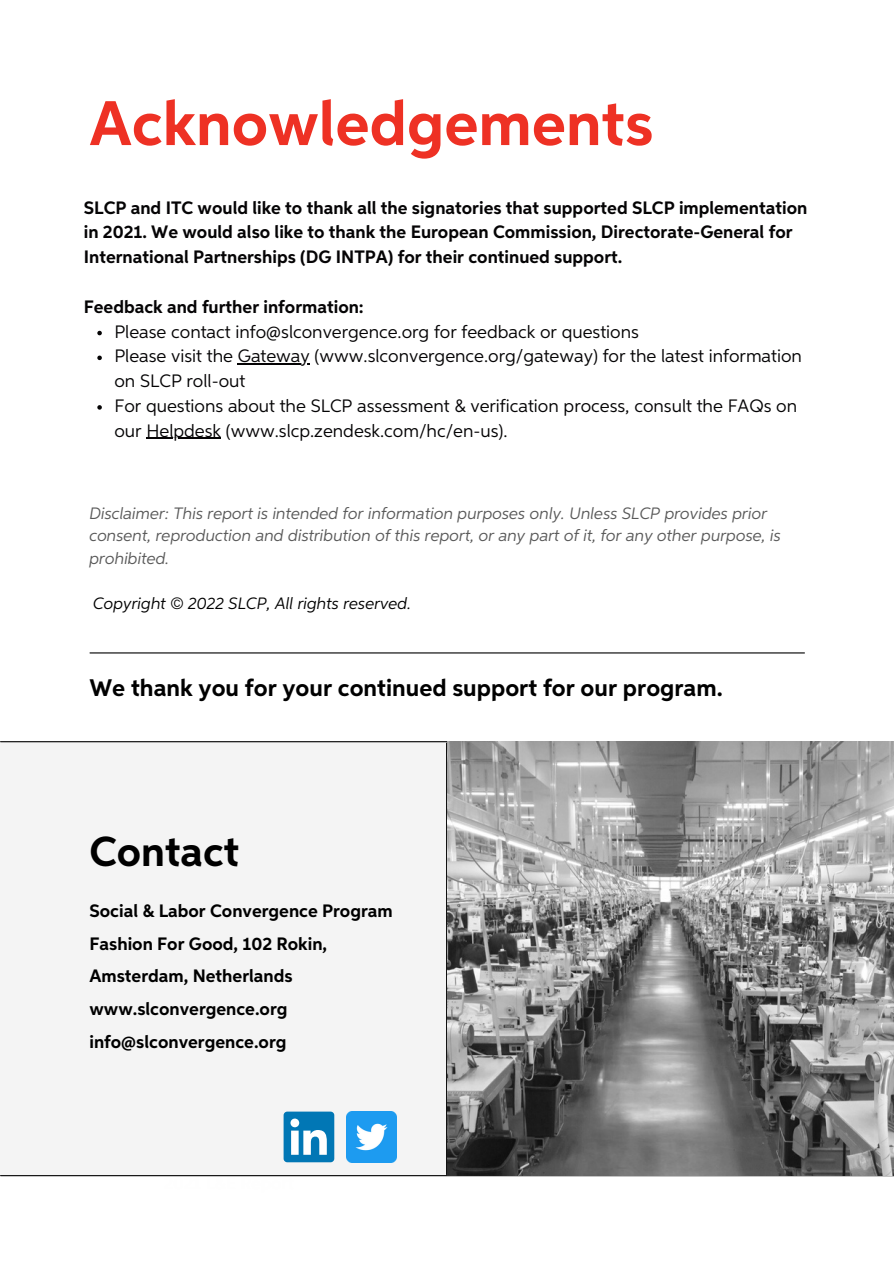
<style>
.page{position:relative;width:894px;height:1264px;background:#fff}
.page>*{position:absolute;margin:0;border:0;box-sizing:border-box;transform-origin:0 0}
.t1{font:700 63px "Aspira";color:#ee3124}
.t2{font:700 42px "Aspira";color:#000}
.t3{font:700 24px "Aspira";color:#000}
.t4{font:18px/24.8px "Aspira";color:#050405}
.t5{font:700 18px/24.8px "Aspira";color:#050405}
.t6{font:700 18px/32.7px "Aspira";color:#000}
.t7{font:italic 16.5px/22.5px "Aspira";color:#595959}
.t8{font:italic 16.5px "Aspira";color:#000}
</style>
<div class="page">
<div style="left:0;top:742px;width:446px;height:433px;background:#f4f4f4"></div>
<hr style="left:1px;top:741px;width:892px;height:1px;background:#000">
<hr style="left:1px;top:1175px;width:892px;height:1px;background:#000">
<hr style="left:446px;top:743px;width:1px;height:431px;background:#000">
<hr style="left:90px;top:652px;width:714px;height:1px;background:#000">
<img style="left:346px;top:1111px;width:50px;height:51px">
<div style="left:283px;top:1111px;width:51px;height:51px;background:#0177b5;border-radius:4px"></div>
<svg style="left:290px;top:1118px;width:37px;height:36px"></svg>
<img style="left:447px;top:741px;width:446px;height:434px">
<svg style="left:97px;top:331px;width:5px;height:4px"></svg>
<svg style="left:97px;top:355px;width:5px;height:5px"></svg>
<hr style="left:238px;top:363px;width:72px;height:1px;background:#050405">
<svg style="left:97px;top:405px;width:5px;height:4px"></svg>
<hr style="left:146px;top:438px;width:75px;height:1px;background:#050405">
<h1 class="t1" style="left:89px;top:96px;width:565px">Acknowledgements</h1>
<p class="t5" style="left:84px;top:196px;width:724px">SLCP and ITC would like to thank all the signatories that supported SLCP implementation in 2021. We would also like to thank the European Commission, Directorate-General for<br>International Partnerships (DG INTPA) for their continued support.</p>
<p class="t5" style="left:84px;top:295px;width:281px">Feedback and further information:</p>
<p class="t4" style="left:114px;top:320px;width:688px">Please contact info@slconvergence.org for feedback or questions<br>Please visit the Gateway (www.slconvergence.org/gateway) for the latest information on SLCP roll-out<br>For questions about the SLCP assessment &amp; verification process, consult the FAQs on our Helpdesk (www.slcp.zendesk.com/hc/en-us).</p>
<p class="t7" style="left:89px;top:503px;width:692px">Disclaimer: This report is intended for information purposes only. Unless SLCP provides prior consent, reproduction and distribution of this report, or any part of it, for any other purpose, is prohibited.</p>
<p class="t8" style="left:93px;top:596px;width:319px">Copyright © 2022 SLCP, All rights reserved.</p>
<h3 class="t3" style="left:89px;top:677px;width:634px">We thank you for your continued support for our program.</h3>
<h2 class="t2" style="left:89px;top:833px;width:151px">Contact</h2>
<p class="t6" style="left:89px;top:895px;width:305px">Social &amp; Labor Convergence Program<br>Fashion For Good, 102 Rokin,<br>Amsterdam, Netherlands www.slconvergence.org info@slconvergence.org</p>
</div>
